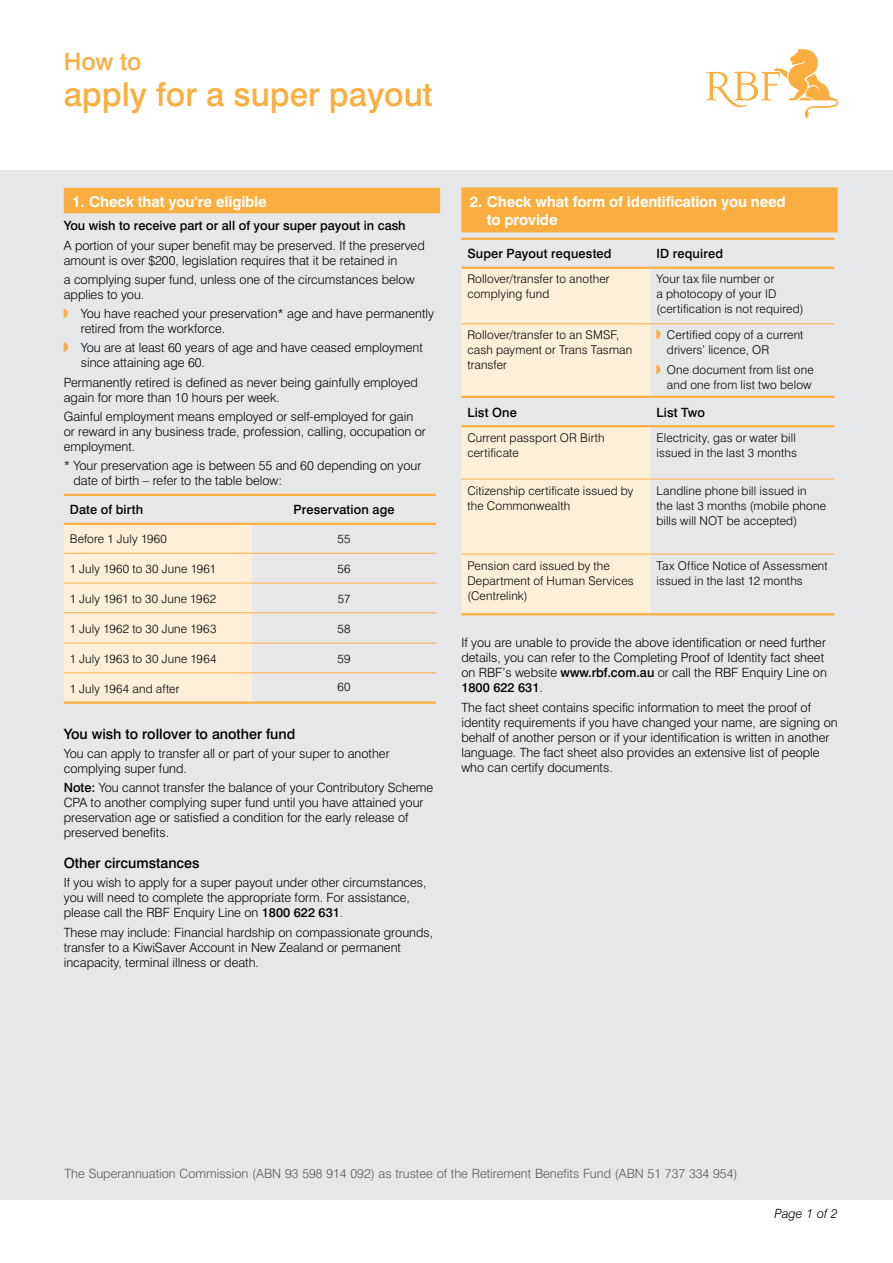
<style>
.page{position:relative;width:893px;height:1263px;background:#fff}
.page>*{position:absolute;margin:0;border:0;box-sizing:border-box;transform-origin:0 0}
.t1{font:500 33px "Swiss 721 BT";color:#fbae40}
.t2{font:500 24px "Swiss 721 BT";color:#fbae40}
.t3{font:700 15px/18px "Swiss 721 BT";letter-spacing:-.01em;color:#fff}
.t4{font:500 14.25px "Swiss 721 BT";color:#000}
.t5{font:300 12.75px/15px "Swiss 721 BT";color:#000}
.t6{font:500 12.75px "Swiss 721 BT";letter-spacing:.01em;color:#000}
.t7{font:300 12.75px "Swiss 721 BT";color:#58595b}
.t8{font:italic 300 12.75px "Swiss 721 BT";color:#000}
.t9{font:300 12px/15px "Swiss 721 BT";letter-spacing:.015em;color:#000}
.s1{font-family:"RBF Notch";font-weight:400;font-size:13.5px;color:#fbae40}
.s2{font-weight:500}
.s3{font-family:"RBF Notch";font-weight:400;font-size:12.75px;color:#fbae40}
</style>
<div class="page">
<div style="left:0;top:170px;width:893px;height:1029px;background:#e6e7e8"></div>
<svg style="left:706px;top:49px;width:132px;height:69px"></svg>
<div style="left:64px;top:188px;width:376px;height:25px;background:#fbae40"></div>
<div style="left:64px;top:525px;width:188px;height:176px;background:#feefd9"></div>
<hr style="left:64px;top:612px;width:188px;height:1px;background:#fbae40">
<hr style="left:64px;top:643px;width:188px;height:1px;background:#fbae40">
<hr style="left:252px;top:643px;width:184px;height:1px;background:#fbae40">
<hr style="left:252px;top:583px;width:184px;height:1px;background:#fbae40">
<hr style="left:252px;top:612px;width:184px;height:1px;background:#fbae40">
<hr style="left:64px;top:494px;width:188px;height:2px;background:#fbae40">
<hr style="left:252px;top:701px;width:184px;height:3px;background:#fbae40">
<hr style="left:64px;top:583px;width:188px;height:1px;background:#fbae40">
<hr style="left:64px;top:523px;width:188px;height:2px;background:#fbae40">
<hr style="left:64px;top:701px;width:188px;height:3px;background:#fbae40">
<hr style="left:64px;top:553px;width:188px;height:1px;background:#fbae40">
<hr style="left:64px;top:672px;width:188px;height:1px;background:#fbae40">
<hr style="left:252px;top:672px;width:184px;height:1px;background:#fbae40">
<hr style="left:252px;top:553px;width:184px;height:1px;background:#fbae40">
<hr style="left:252px;top:494px;width:184px;height:2px;background:#fbae40">
<hr style="left:252px;top:523px;width:184px;height:2px;background:#fbae40">
<div style="left:461px;top:187px;width:377px;height:45px;background:#fbae40"></div>
<svg style="left:461px;top:269px;width:189px;height:344px;background:#fbedd9"></svg>
<hr style="left:461px;top:396px;width:189px;height:2px;background:#fbae40">
<hr style="left:650px;top:396px;width:184px;height:2px;background:#fbae40">
<hr style="left:461px;top:425px;width:189px;height:2px;background:#fbae40">
<hr style="left:650px;top:425px;width:184px;height:2px;background:#fbae40">
<hr style="left:461px;top:613px;width:189px;height:2px;background:#fbae40">
<hr style="left:650px;top:613px;width:184px;height:2px;background:#fbae40">
<hr style="left:461px;top:238px;width:189px;height:2px;background:#fbae40">
<hr style="left:461px;top:267px;width:189px;height:2px;background:#fbae40">
<hr style="left:461px;top:323px;width:189px;height:1px;background:#fbae40">
<hr style="left:461px;top:479px;width:189px;height:1px;background:#fbae40">
<hr style="left:461px;top:554px;width:189px;height:1px;background:#fbae40">
<hr style="left:650px;top:323px;width:184px;height:1px;background:#fbae40">
<hr style="left:650px;top:479px;width:184px;height:1px;background:#fbae40">
<hr style="left:650px;top:554px;width:184px;height:1px;background:#fbae40">
<hr style="left:650px;top:238px;width:184px;height:2px;background:#fbae40">
<hr style="left:650px;top:267px;width:184px;height:2px;background:#fbae40">
<h2 class="t2" style="left:64px;top:47px;width:79px">How to</h2>
<h1 class="t1" style="left:64px;top:74px;width:370px">apply for a super payout</h1>
<p class="t3" style="left:72px;top:192px;width:196px">1. Check that you’re eligible</p>
<p class="t6" style="left:64px;top:218px;width:343px">You wish to receive part or all of your super payout in cash</p>
<p class="t5" style="left:64px;top:237px;width:362px">A portion of your super benefit may be preserved. If the preserved amount is over $200, legislation requires that it be retained in</p>
<p class="t5" style="left:64px;top:272px;width:352px">a complying super fund, unless one of the circumstances below applies to you.</p>
<p class="t5" style="left:81px;top:306px;width:355px;text-indent:-17px"><span class="s1">•</span> You have reached your preservation* age and have permanently retired from the workforce.</p>
<p class="t5" style="left:81px;top:340px;width:344px;text-indent:-17px"><span class="s1">•</span> You are at least 60 years of age and have ceased employment since attaining age 60.</p>
<p class="t5" style="left:64px;top:374px;width:356px">Permanently retired is defined as never being gainfully employed again for more than 10 hours per week.</p>
<p class="t5" style="left:64px;top:409px;width:363px">Gainful employment means employed or self-employed for gain or reward in any business trade, profession, calling, occupation or employment.</p>
<p class="t5" style="left:74px;top:458px;width:349px;text-indent:-10px">* Your preservation age is between 55 and 60 depending on your date of birth – refer to the table below:</p>
<p class="t6" style="left:70px;top:502px;width:75px">Date of birth</p>
<p class="t6" style="left:293px;top:502px;width:103px">Preservation age</p>
<p class="t9" style="left:70px;top:531px;width:99px">Before 1 July 1960</p>
<p class="t9" style="left:338px;top:531px;width:15px">55</p>
<p class="t9" style="left:70px;top:561px;width:148px">1 July 1960 to 30 June 1961</p>
<p class="t9" style="left:338px;top:561px;width:15px">56</p>
<p class="t9" style="left:70px;top:591px;width:148px">1 July 1961 to 30 June 1962</p>
<p class="t9" style="left:338px;top:591px;width:14px">57</p>
<p class="t9" style="left:70px;top:621px;width:148px">1 July 1962 to 30 June 1963</p>
<p class="t9" style="left:338px;top:621px;width:15px">58</p>
<p class="t9" style="left:70px;top:651px;width:148px">1 July 1963 to 30 June 1964</p>
<p class="t9" style="left:338px;top:651px;width:15px">59</p>
<p class="t9" style="left:70px;top:681px;width:111px">1 July 1964 and after</p>
<p class="t9" style="left:337px;top:679px;width:15px">60</p>
<p class="t4" style="left:64px;top:725px;width:233px">You wish to rollover to another fund</p>
<p class="t5" style="left:64px;top:746px;width:327px">You can apply to transfer all or part of your super to another complying super fund.</p>
<p class="t5" style="left:64px;top:780px;width:371px"><span class="s2">Note:</span> You cannot transfer the balance of your Contributory Scheme CPA to another complying super fund until you have attained your preservation age or satisfied a condition for the early release of preserved benefits.</p>
<p class="t4" style="left:64px;top:854px;width:137px">Other circumstances</p>
<p class="t5" style="left:64px;top:875px;width:364px">If you wish to apply for a super payout under other circumstances, you will need to complete the appropriate form. For assistance, please call the RBF Enquiry Line on <span class="s2">1800 622 631</span>.</p>
<p class="t5" style="left:64px;top:924px;width:371px">These may include: Financial hardship on compassionate grounds, transfer to a KiwiSaver Account in New Zealand or permanent incapacity, terminal illness or death.</p>
<p class="t3" style="left:487px;top:192px;width:300px;text-indent:-17px">2. Check what form of identification you need to provide</p>
<p class="t6" style="left:467px;top:246px;width:146px">Super Payout requested</p>
<p class="t6" style="left:656px;top:246px;width:68px">ID required</p>
<p class="t9" style="left:467px;top:271px;width:144px">Rollover/transfer to another complying fund</p>
<p class="t9" style="left:656px;top:271px;width:149px">Your tax file number or<br>a photocopy of your ID (certification is not required)</p>
<p class="t9" style="left:467px;top:327px;width:166px">Rollover/transfer to an SMSF, cash payment or Trans Tasman transfer</p>
<p class="t9" style="left:667px;top:327px;width:138px;text-indent:-10px"><span class="s3">•</span> Certified copy of a current drivers’ licence, OR</p>
<p class="t9" style="left:656px;top:362px;width:159px;text-align:right"><span class="s3">•</span> One document from list one and one from list two below</p>
<p class="t6" style="left:467px;top:404px;width:51px">List One</p>
<p class="t6" style="left:656px;top:404px;width:50px">List Two</p>
<p class="t9" style="left:467px;top:430px;width:139px">Current passport OR Birth certificate</p>
<p class="t9" style="left:656px;top:430px;width:142px">Electricity, gas or water bill issued in the last 3 months</p>
<p class="t9" style="left:467px;top:483px;width:168px">Citizenship certificate issued by the Commonwealth</p>
<p class="t9" style="left:656px;top:483px;width:171px">Landline phone bill issued in<br>the last 3 months (mobile phone bills will NOT be accepted)</p>
<p class="t9" style="left:467px;top:558px;width:168px">Pension card issued by the<br>Department of Human Services (Centrelink)</p>
<p class="t9" style="left:656px;top:558px;width:173px">Tax Office Notice of Assessment issued in the last 12 months</p>
<p class="t5" style="left:461px;top:635px;width:367px">If you are unable to provide the above identification or need further details, you can refer to the Completing Proof of Identity fact sheet on RBF’s website <span class="s2">www.rbf.com.au</span> or call the RBF Enquiry Line on <span class="s2">1800 622 631</span>.</p>
<p class="t5" style="left:461px;top:699px;width:378px">The fact sheet contains specific information to meet the proof of identity requirements if you have changed your name, are signing on behalf of another person or if your identification is written in another language. The fact sheet also provides an extensive list of people who can certify documents.</p>
<p class="t7" style="left:65px;top:1166px;width:674px">The Superannuation Commission (ABN 93 598 914 092) as trustee of the Retirement Benefits Fund (ABN 51 737 334 954)</p>
<p class="t8" style="left:774px;top:1206px;width:65px">Page 1 of 2</p>
</div>
